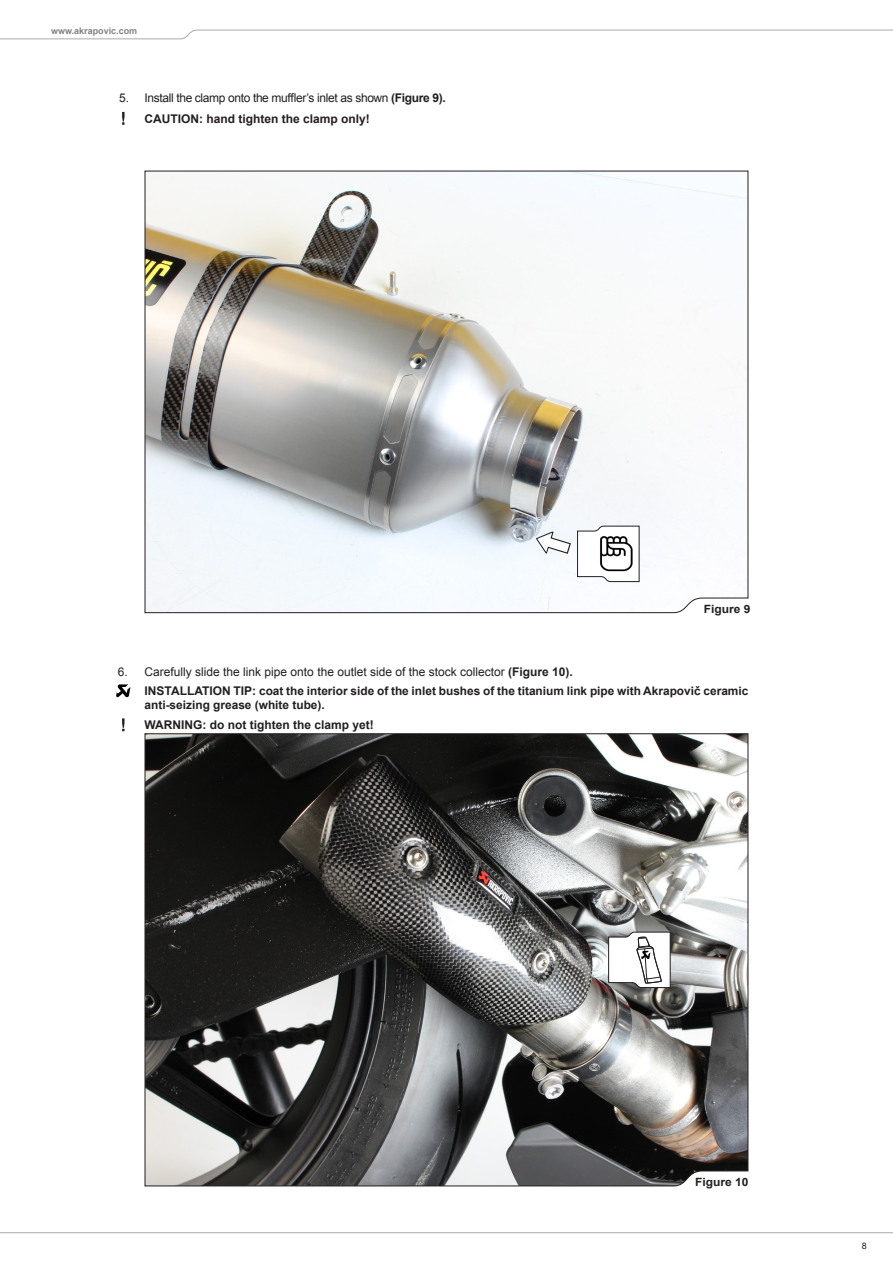
<style>
.page{position:relative;width:893px;height:1263px;background:#fff}
.page>*{position:absolute;margin:0;border:0;box-sizing:border-box;transform-origin:0 0}
.body_txt_bold{font:12px "Arial";color:#231f20}
.body_txt_bold-2{font:700 12px "Arial";color:#231f20}
.body_txt_bold-3{font:12px "Arial";letter-spacing:-.03em;color:#231f20}
.body_txt_bold-4{font:700 11.7px/13.5px "Arial";color:#231f20}
.body_txt_bold-5{font:700 11.4px "Arial";color:#231f20;scale:1.05 1}
.t1{font:700 9px "Arial";color:#808285}
.t2{font:9px "Arial";color:#231f20}
.s1{font-weight:700}
.s2{font-size:12px}
</style>
<div class="page">
<svg style="left:0;top:29px;width:893px;height:10px"></svg>
<svg style="left:0;top:1232px;width:893px;height:2px;background:#d3d3d5"></svg>
<svg style="left:144px;top:170px;width:605px;height:443px"></svg>
<svg style="left:144px;top:733px;width:605px;height:454px;background:#5d5d5c"></svg>
<svg style="left:536px;top:531px;width:35px;height:23px"></svg>
<svg style="left:577px;top:525px;width:63px;height:57px"></svg>
<img style="left:598px;top:535px;width:37px;height:39px">
<svg style="left:608px;top:931px;width:63px;height:57px"></svg>
<svg style="left:122px;top:718px;width:3px;height:13px"></svg>
<svg style="left:116px;top:684px;width:14px;height:13px"></svg>
<svg style="left:122px;top:112px;width:3px;height:13px"></svg>
<p class="t1" style="left:51px;top:25px;width:88px">www.akrapovic.com</p>
<p class="body_txt_bold" style="left:119px;top:90px;width:12px">5.</p>
<p class="body_txt_bold-3" style="left:145px;top:90px;width:303px">Install the clamp onto the muffler’s inlet as shown <span class="s1">(Figure 9).</span></p>
<p class="body_txt_bold-2" style="left:145px;top:110px;width:227px">CAUTION: hand tighten the clamp only!</p>
<p class="body_txt_bold-5" style="left:704px;top:601px;width:46px">Figure 9</p>
<p class="body_txt_bold" style="left:118px;top:664px;width:12px">6.</p>
<p class="body_txt_bold" style="left:145px;top:664px;width:430px">Carefully slide the link pipe onto the outlet side of the stock collector <span class="s1">(Figure 10).</span></p>
<p class="body_txt_bold-4" style="left:145px;top:685px;width:605px"><span class="s2">INSTALLATION TIP:</span> coat the interior side of the inlet bushes of the titanium link pipe with Akrapovič ceramic anti-seizing grease (white tube).</p>
<p class="body_txt_bold-2" style="left:145px;top:717px;width:231px">WARNING: do not tighten the clamp yet!</p>
<p class="body_txt_bold-5" style="left:695px;top:1175px;width:52px">Figure 10</p>
<p class="t2" style="left:862px;top:1240px;width:7px">8</p>
</div>
